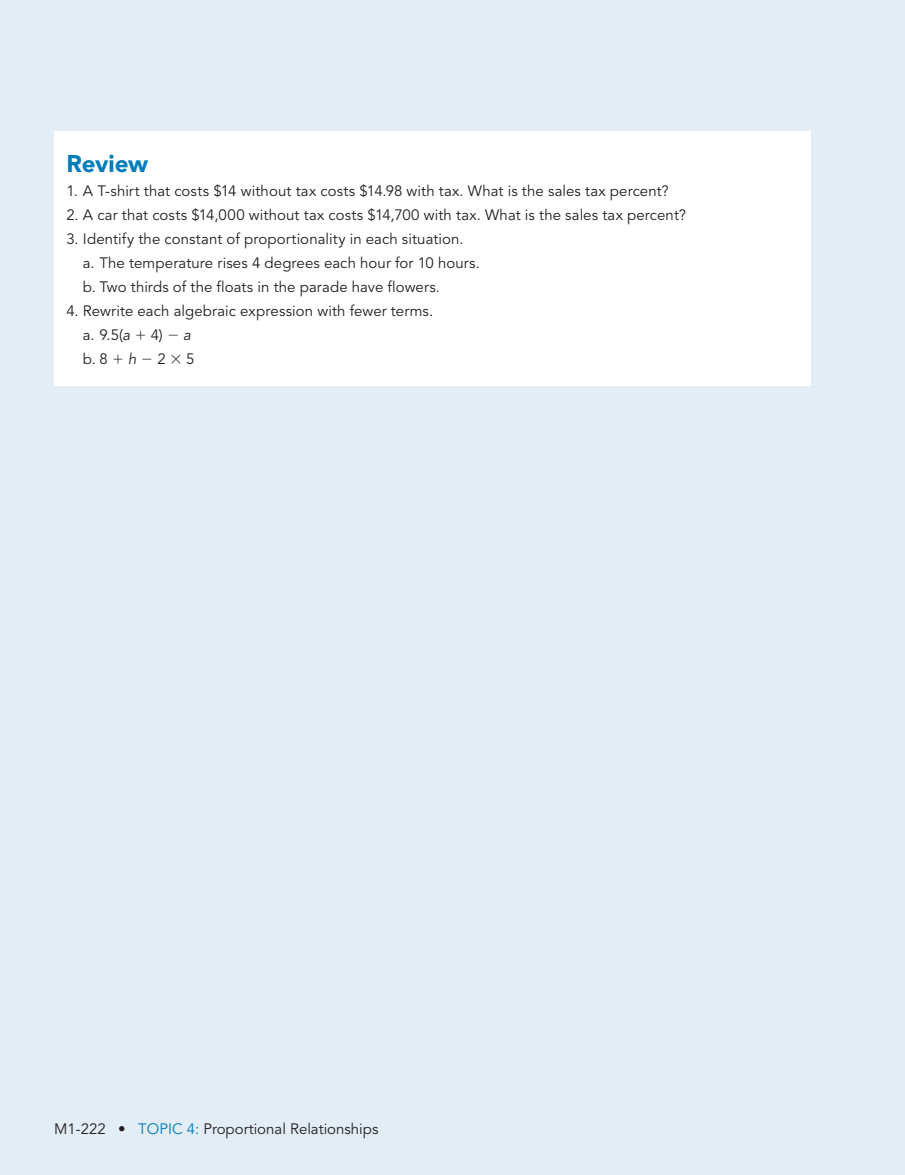
<style>
.page{position:relative;width:905px;height:1175px;background:#fff}
.page>*{position:absolute;margin:0;border:0;box-sizing:border-box;transform-origin:0 0}
.t1{font:900 24px "Avenir LT Std";letter-spacing:-.01em;color:#007cbb}
.t2{font:15px/24px "Avenir LT Std";letter-spacing:.005em;color:#231f20}
.t3{font:italic 15px "Avenir LT Std";color:#231f20}
.s1{font-style:italic}
.s2{color:#007cbb}
</style>
<div class="page">
<div style="left:0;top:0;width:904px;height:1174px;background:#e3edf6"></div>
<div style="left:54px;top:132px;width:756px;height:254px;background:#fff"></div>
<h1 class="t1" style="left:66px;top:153px;width:83px">Review</h1>
<p class="t2" style="left:66px;top:180px;width:604px">1. A T-shirt that costs $14 without tax costs $14.98 with tax. What is the sales tax percent?</p>
<p class="t2" style="left:66px;top:204px;width:621px">2. A car that costs $14,000 without tax costs $14,700 with tax. What is the sales tax percent?</p>
<p class="t2" style="left:83px;top:228px;width:398px;text-indent:-16px">3. Identify the constant of proportionality in each situation.<br>a. The temperature rises 4 degrees each hour for 10 hours. b. Two thirds of the floats in the parade have flowers.</p>
<p class="t2" style="left:83px;top:300px;width:352px;text-indent:-16px">4. Rewrite each algebraic expression with fewer terms. a. 9.5(<span class="s1">a</span></p>
<p class="t2" style="left:151px;top:324px;width:42px">4) <span class="s1">a</span></p>
<p class="t2" style="left:83px;top:348px;width:26px">b. 8</p>
<p class="t3" style="left:128px;top:352px;width:10px">h</p>
<p class="t2" style="left:157px;top:348px;width:39px">2 ✓ 5</p>
<p class="t2" style="left:54px;top:1118px;width:326px">M1-222 • <span class="s2">TOPIC 4:</span> Proportional Relationships</p>
</div>
